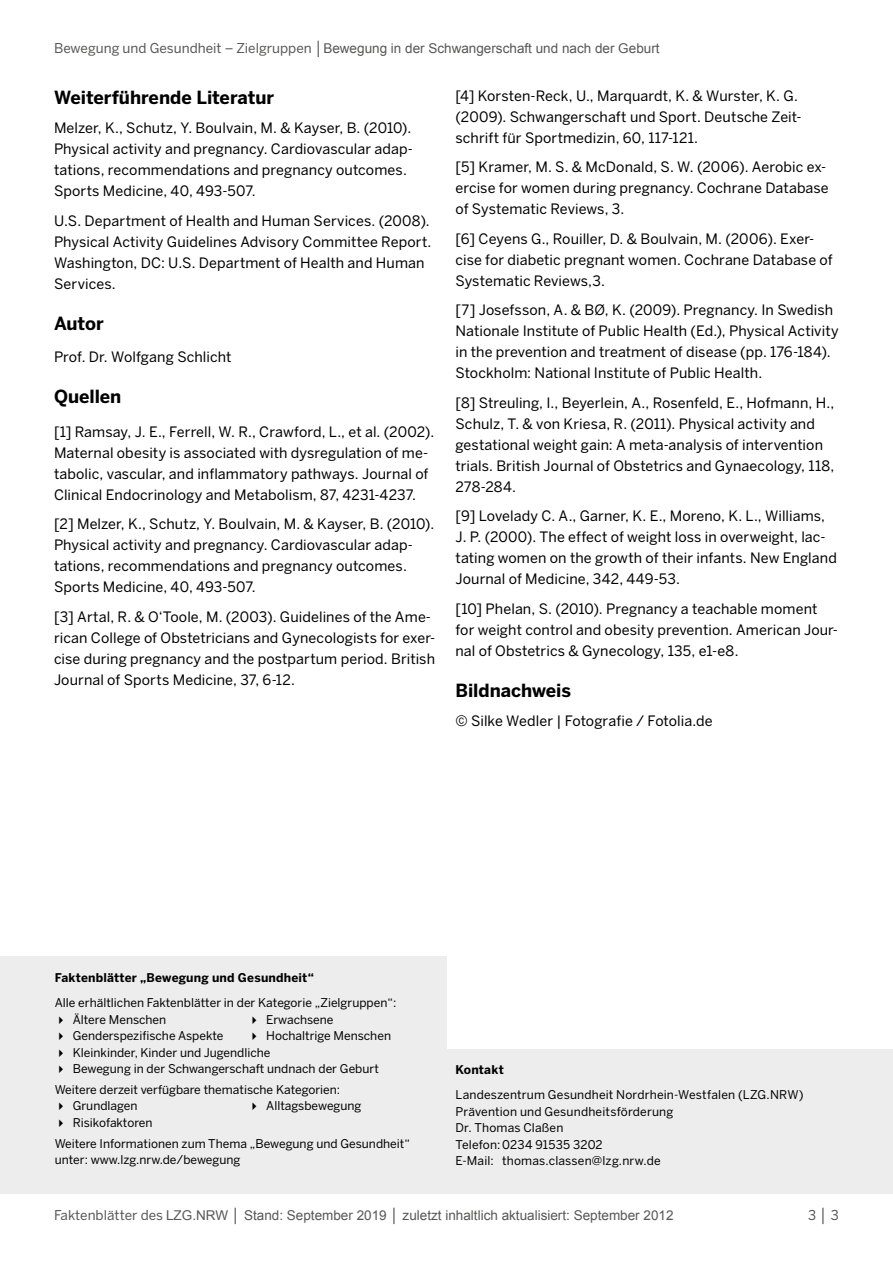
<style>
.page{position:relative;width:893px;height:1263px;background:#fff}
.page>*{position:absolute;margin:0;border:0;box-sizing:border-box;transform-origin:0 0}
.Headline__12_16{font:700 18px "Benton Sans";letter-spacing:-.005em;color:#000}
.Fließtext_ohne_Einzu{font:14.25px/21px "Benton Sans";letter-spacing:.005em;color:#000}
.t1{font:13.5px "Arial";color:#575756}
.t2{font:13.5px "Benton Sans";color:#575756}
.t3{font:12px/16.5px "Benton Sans";color:#000}
.t4{font:700 12px "Benton Sans";letter-spacing:.015em;color:#000}
.s1{font-family:"Benton Sans"}
.s2{font-family:"Arial"}
</style>
<div class="page">
<div style="left:0;top:956px;width:446px;height:238px;background:#ededed"></div>
<div style="left:437px;top:1049px;width:456px;height:145px;background:#ededed"></div>
<p class="t1" style="left:54px;top:39px;width:607px"><span class="s1">Bewegung und Gesundheit – Zielgruppen</span> │Bewegung in der Schwangerschaft und nach der Geburt</p>
<p class="Headline__12_16" style="left:54px;top:86px;width:222px">Weiterführende Literatur</p>
<p class="Fließtext_ohne_Einzu" style="left:54px;top:117px;width:360px">Melzer, K., Schutz, Y. Boulvain, M. &amp; Kayser, B. (2010).<br>Physical activity and pregnancy. Cardiovascular adap&shy;tations, recommendations and pregnancy outcomes.<br>Sports Medicine, 40, 493-507.</p>
<p class="Fließtext_ohne_Einzu" style="left:54px;top:210px;width:379px">U.S. Department of Health and Human Services. (2008).<br>Physical Activity Guidelines Advisory Committee Report.<br>Washington, DC: U.S. Department of Health and Human Services.</p>
<p class="Headline__12_16" style="left:54px;top:312px;width:51px">Autor</p>
<p class="Fließtext_ohne_Einzu" style="left:54px;top:346px;width:179px">Prof. Dr. Wolfgang Schlicht</p>
<p class="Headline__12_16" style="left:54px;top:386px;width:69px">Quellen</p>
<p class="Fließtext_ohne_Einzu" style="left:54px;top:421px;width:382px">[1] Ramsay, J. E., Ferrell, W. R., Crawford, L., et al. (2002).<br>Maternal obesity is associated with dysregulation of me&shy;tabolic, vascular, and inflammatory pathways. Journal of Clinical Endocrinology and Metabolism, 87, 4231-4237.</p>
<p class="Fließtext_ohne_Einzu" style="left:54px;top:514px;width:382px">[2] Melzer, K., Schutz, Y. Boulvain, M. &amp; Kayser, B. (2010).<br>Physical activity and pregnancy. Cardiovascular adap&shy;tations, recommendations and pregnancy outcomes.<br>Sports Medicine, 40, 493-507.</p>
<p class="Fließtext_ohne_Einzu" style="left:54px;top:606px;width:383px">[3] Artal, R. &amp; O‘Toole, M. (2003). Guidelines of the Ame&shy;rican College of Obstetricians and Gynecologists for exer&shy;cise during pregnancy and the postpartum period. British Journal of Sports Medicine, 37, 6-12.</p>
<p class="Fließtext_ohne_Einzu" style="left:455px;top:85px;width:348px">[4] Korsten-Reck, U., Marquardt, K. &amp; Wurster, K. G. (2009). Schwangerschaft und Sport. Deutsche Zeit&shy;schrift für Sportmedizin, 60, 117-121.</p>
<p class="Fließtext_ohne_Einzu" style="left:455px;top:156px;width:375px">[5] Kramer, M. S. &amp; McDonald, S. W. (2006). Aerobic ex&shy;ercise for women during pregnancy. Cochrane Database of Systematic Reviews, 3.</p>
<p class="Fließtext_ohne_Einzu" style="left:455px;top:228px;width:379px">[6] Ceyens G., Rouiller, D. &amp; Boulvain, M. (2006). Exer&shy;cise for diabetic pregnant women. Cochrane Database of<br>Systematic Reviews,3.</p>
<p class="Fließtext_ohne_Einzu" style="left:455px;top:299px;width:385px">[7] Josefsson, A. &amp; BØ, K. (2009). Pregnancy. In Swedish Nationale Institute of Public Health (Ed.), Physical Activity in the prevention and treatment of disease (pp. 176-184).<br>Stockholm: National Institute of Public Health.</p>
<p class="Fließtext_ohne_Einzu" style="left:455px;top:392px;width:380px">[8] Streuling, I., Beyerlein, A., Rosenfeld, E., Hofmann, H., Schulz, T. &amp; von Kriesa, R. (2011). Physical activity and gestational weight gain: A meta-analysis of intervention trials. British Journal of Obstetrics and Gynaecology, 118, 278-284.</p>
<p class="Fließtext_ohne_Einzu" style="left:455px;top:505px;width:383px">[9] Lovelady C. A., Garner, K. E., Moreno, K. L., Williams, J. P. (2000). The effect of weight loss in overweight, lac&shy;tating women on the growth of their infants. New England Journal of Medicine, 342, 449-53.</p>
<p class="Fließtext_ohne_Einzu" style="left:455px;top:598px;width:384px">[10] Phelan, S. (2010). Pregnancy a teachable moment for weight control and obesity prevention. American Jour&shy;nal of Obstetrics &amp; Gynecology, 135, e1-e8.</p>
<p class="Headline__12_16" style="left:455px;top:679px;width:117px">Bildnachweis</p>
<p class="Fließtext_ohne_Einzu" style="left:455px;top:710px;width:259px">© Silke Wedler | Fotografie / Fotolia.de</p>
<p class="t4" style="left:55px;top:970px;width:261px">Faktenblätter „Bewegung und Gesundheit“</p>
<p class="t3" style="left:55px;top:994px;width:343px">Alle erhältlichen Faktenblätter in der Kategorie „Zielgruppen“:</p>
<p class="t3" style="left:55px;top:1011px;width:113px">✔ Ältere Menschen</p>
<p class="t3" style="left:248px;top:1011px;width:87px">✔ Erwachsene</p>
<p class="t3" style="left:55px;top:1027px;width:170px">✔ Genderspezifische Aspekte</p>
<p class="t3" style="left:248px;top:1027px;width:144px">✔ Hochaltrige Menschen</p>
<p class="t3" style="left:55px;top:1044px;width:217px">✔ Kleinkinder, Kinder und Jugendliche</p>
<p class="t3" style="left:55px;top:1058px;width:326px;line-height:20.7px">✔ Bewegung in der Schwangerschaft undnach der Geburt<br>Weitere derzeit verfügbare thematische Kategorien:</p>
<p class="t3" style="left:55px;top:1097px;width:84px">✔ Grundlagen</p>
<p class="t3" style="left:248px;top:1097px;width:115px">✔ Alltagsbewegung</p>
<p class="t3" style="left:55px;top:1112px;width:357px;line-height:20.7px">✔ Risikofaktoren<br>Weitere Informationen zum Thema „Bewegung und Gesundheit“</p>
<p class="t3" style="left:55px;top:1151px;width:187px">unter: www.lzg.nrw.de/bewegung</p>
<p class="t4" style="left:455px;top:1063px;width:50px">Kontakt</p>
<p class="t3" style="left:455px;top:1086px;width:350px">Landeszentrum Gesundheit Nordrhein-Westfalen (LZG.NRW)<br>Prävention und Gesundheitsförderung<br>Dr. Thomas Claßen<br>Telefon:0234 91535 3202<br>E-Mail: thomas.classen@lzg.nrw.de</p>
<p class="t1" style="left:54px;top:1206px;width:621px"><span class="s1">Faktenblätter des</span> LZG.NRW │ Stand: September 2019 │ zuletzt inhaltlich aktualisiert: September 2012</p>
<p class="t2" style="left:808px;top:1207px;width:32px">3 <span class="s2">│</span> 3</p>
</div>
